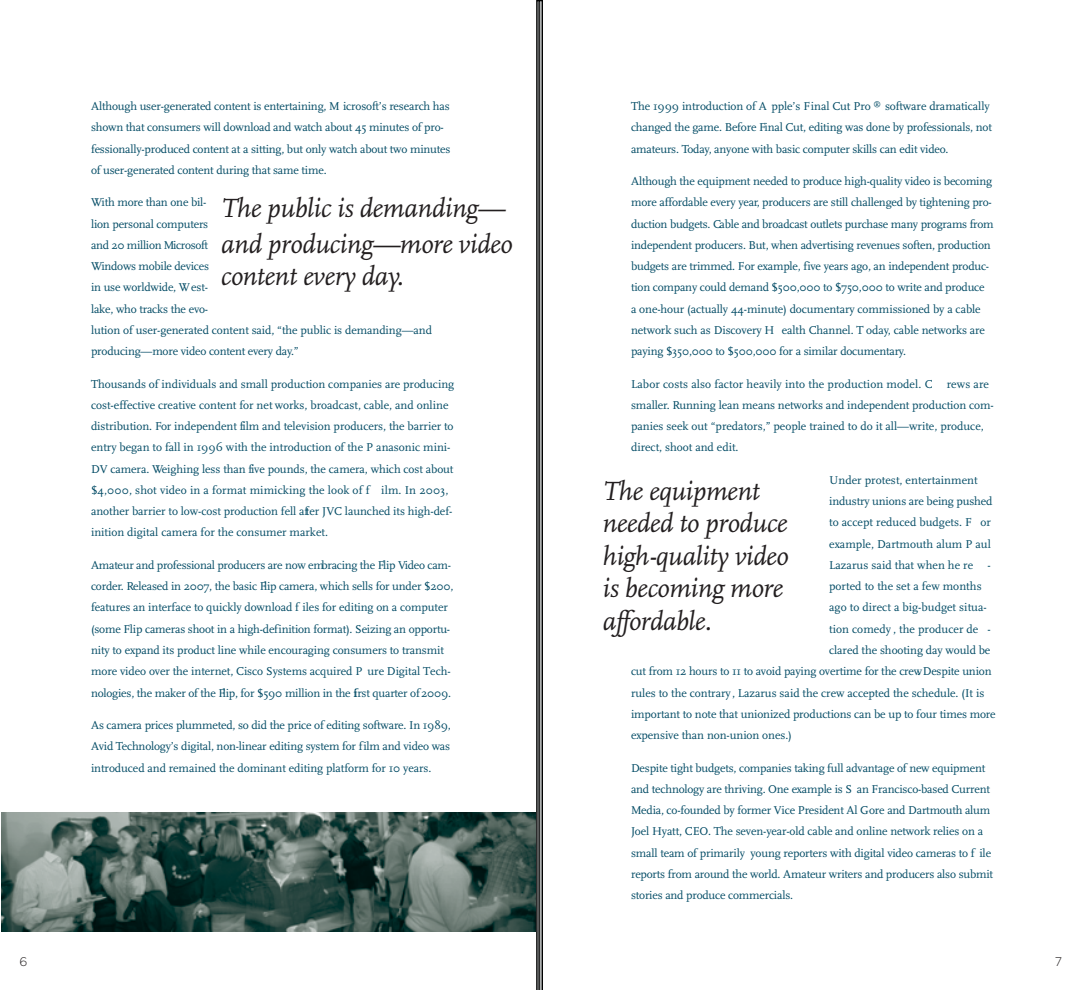
<style>
.page{position:relative;width:1080px;height:990px;background:#fff}
.page>*{position:absolute;margin:0;border:0;box-sizing:border-box;transform-origin:0 0}
.t1{font:italic 27.5px/32.5px "Scala";letter-spacing:-.015em;color:#231f20}
.t2{font:300 12.5px "Gotham";color:#231f20}
.t3{font:11.88px/21.2px "Scala";letter-spacing:-.015em;color:#004a64}
.t4{font:11.88px "Scala";letter-spacing:.005em;color:#004a64}
</style>
<div class="page">
<img style="left:1px;top:813px;width:535px;height:118px">
<svg style="left:536px;top:0;width:7px;height:990px;background:#4f5050"></svg>
<p class="t3" style="left:91px;top:96px;width:361px">Although user-generated content is entertaining, M icrosoft’s research has shown that consumers will download and watch about 45 minutes of pro&shy;fessionally-produced content at a sitting, but only watch about two minutes of user-generated content during that same time.</p>
<p class="t3" style="left:91px;top:192px;width:342px">With more than one bil-<br>lion personal computers<br>and 20 million Microsoft<br>Windows mobile devices<br>in use worldwide, West-<br>lake, who tracks the evo-<br>lution of user-generated content said, “the public is demanding—and producing—more video content every day.”</p>
<p class="t3" style="left:91px;top:373px;width:365px">Thousands of individuals and small production companies are producing cost-effective creative content for net works, broadcast, cable, and online distribution. For independent film and television producers, the barrier to entry began to fall in 1996 with the introduction of the P anasonic mini-DV camera. Weighing less than five pounds, the camera, which cost about $4,000, shot video in a format mimicking the look of f ilm. In 2003, another barrier to low-cost production fell after JVC launched its high-def&shy;inition digital camera for the consumer market.</p>
<p class="t3" style="left:91px;top:555px;width:364px">Amateur and professional producers are now em bracing the Flip Video cam&shy;corder. Released in 2007, the basic Flip camera, which sells for under $200, features an interface to quickly download f iles for editing on a computer (some Flip cameras shoot in a high-definition format). Seizing an opportu&shy;nity to expand its product line while encouraging consumers to transmit more video over the internet, Cisco Systems acquired P ure Digital Tech&shy;nologies, the maker of the Flip, for $590 million in the first quarter of2009.</p>
<p class="t3" style="left:91px;top:715px;width:361px;text-align:justify">As camera prices plummeted, so did the price of editing software. In 1989, Avid Technology’s digital, non-linear editing system for film and video was introduced and remained the dominant editing platform for 10 years.</p>
<h1 class="t1" style="left:221px;top:191px;width:293px;line-height:36.2px">The public is demanding— and producing—more video</h1>
<h1 class="t1" style="left:221px;top:261px;width:184px">content every day.</h1>
<p class="t2" style="left:20px;top:955px;width:10px">6</p>
<p class="t3" style="left:631px;top:96px;width:362px">The 1999 introduction of A pple’s Final Cut Pro <sup>®</sup> software dramatically changed the game. Before Final Cut, editing was done by professionals, not amateurs. Today, anyone with basic computer skills can edit video.</p>
<p class="t3" style="left:631px;top:171px;width:364px">Although the equipment needed to produce high-quality video is becoming more affordable every year, producers are still challenged by tightening pro&shy;duction budgets. Cable and broadcast outlets purchase many programs from independent producers. But, when advertising revenues soften, production budgets are trimmed. For example, five years ago, an independent produc&shy;tion company could demand $500,000 to $750,000 to write and produce<br>a one-hour (actually 44-minute) documentary commissioned by a cable network such as Discovery H ealth Channel. T oday, cable networks are paying $350,000 to $500,000 for a similar documentary.</p>
<p class="t3" style="left:631px;top:373px;width:364px">Labor costs also factor heavily into the production model. C rews are smaller. Running lean means networks and independent production com&shy;panies seek out “predators,” people trained to do it all—write, produce, direct, shoot and edit.</p>
<p class="t4" style="left:829px;top:474px;width:150px">Under protest, entertainment</p>
<p class="t3" style="left:829px;top:491px;width:165px">industry unions are being pushed</p>
<p class="t4" style="left:829px;top:516px;width:163px">to accept reduced budgets. F or</p>
<p class="t4" style="left:829px;top:537px;width:163px">example, Dartmouth alum P aul</p>
<p class="t4" style="left:829px;top:559px;width:163px">Lazarus said that when he re -</p>
<p class="t4" style="left:829px;top:580px;width:154px">ported to the set a few months</p>
<p class="t4" style="left:829px;top:601px;width:159px">ago to direct a big-budget situa-</p>
<p class="t4" style="left:829px;top:622px;width:163px">tion comedy , the producer de -</p>
<p class="t3" style="left:829px;top:640px;width:163px">clared the shooting day would be</p>
<p class="t3" style="left:631px;top:661px;width:362px">cut from 12 hours to 11 to avoid paying overtime for the crew. Despite union</p>
<p class="t3" style="left:631px;top:682px;width:355px">rules to the contrary, Lazarus said the crew accepted the schedule. (It is</p>
<p class="t3" style="left:631px;top:703px;width:366px">important to note that unionized productions can be up to four times more</p>
<p class="t3" style="left:631px;top:725px;width:162px">expensive than non-union ones.)</p>
<p class="t3" style="left:631px;top:757px;width:364px">Despite tight budgets, companies taking full advantage of new equipment and technology are thriving. One example is S an Francisco-based Current Media, co-founded by former Vice President Al Gore and Dartmouth alum Joel Hyatt, CEO. The seven-year-old cable and online network relies on a small team of primarily young reporters with digital video cameras to f ile reports from around the world. Amateur writers and producers also submit stories and produce commercials.</p>
<h1 class="t1" style="left:603px;top:475px;width:187px">The equipment needed to produce high-quality video is becoming more affordable.</h1>
<p class="t2" style="left:1055px;top:955px;width:9px">7</p>
</div>
